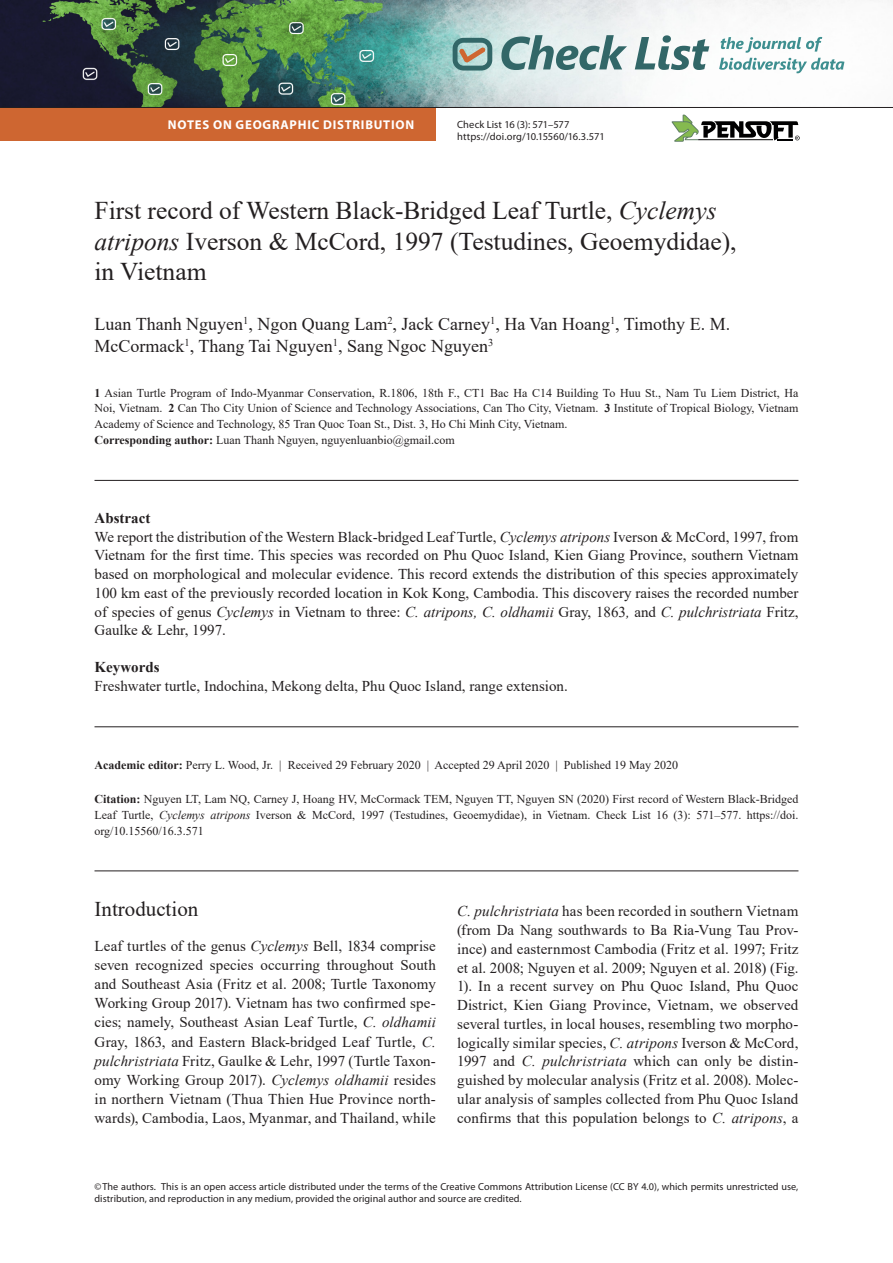
<style>
.page{position:relative;width:893px;height:1263px;background:#fff}
.page>*{position:absolute;margin:0;border:0;box-sizing:border-box;transform-origin:0 0}
.N_title{font:25.5px/30.6px "Times New Roman";color:#231f20}
.Head_-_Most{font:21px "Times New Roman";color:#231f20}
.N_authors{font:18px/21.6px "Times New Roman";color:#231f20}
.Body_-_Non-ind__spac{font:15px/18.8px "Times New Roman";letter-spacing:.005em;color:#231f20;text-align:justify}
.N_abstract_txt{font:15px/18.8px "Times New Roman";color:#231f20;text-align:justify}
.N_keywords_txt{font:15px "Times New Roman";color:#231f20}
.N_abstract{font:700 15px "Times New Roman";color:#231f20}
.N_keywords{font:700 15px "Times New Roman";color:#231f20}
.t1{font:700 12.75px "Myriad Pro";letter-spacing:.06em;color:#fff}
.N_affiliations{font:12px/15.9px "Times New Roman";color:#231f20;text-align:justify}
.N_citation{font:12px/15.9px "Times New Roman";color:#231f20;text-align:justify}
.N_publ_data{font:12px "Times New Roman";color:#231f20}
.N_Corresponding_auth{font:12px "Times New Roman";color:#231f20}
.t2{font:10.5px/12.8px "Myriad Pro";letter-spacing:.005em;color:#231f20}
.copyright{font:10.2px/12.3px "Myriad Pro";letter-spacing:.005em;color:#231f20}
.s1{font-style:italic}
.s2{font-weight:700}
</style>
<div class="page">
<img style="left:0;top:0;width:893px;height:107px">
<svg style="left:453px;top:38px;width:39px;height:33px"></svg>
<svg style="left:501px;top:35px;width:126px;height:35px;background:#98b5b5"></svg>
<svg style="left:635px;top:35px;width:74px;height:35px"></svg>
<svg style="left:719px;top:37px;width:125px;height:36px"></svg>
<svg style="left:672px;top:115px;width:128px;height:27px"></svg>
<hr style="left:94px;top:480px;width:704px;height:1px;background:#231f20">
<hr style="left:94px;top:726px;width:704px;height:1px;background:#231f20">
<hr style="left:94px;top:871px;width:704px;height:1px;background:#231f20">
<div style="left:0;top:108px;width:436px;height:32px;background:#ce6631"></div>
<hr style="left:0;top:107px;width:893px;height:1px;background:#231f20">
<p class="t1" style="left:168px;top:116px;width:248px">NOTES ON GEOGRAPHIC DISTRIBUTION</p>
<p class="t2" style="left:457px;top:117px;width:149px">Check List 16 (3): 571–577 https://doi.org/10.15560/16.3.571</p>
<p class="N_title" style="left:94px;top:195px;width:644px">First record of Western Black-Bridged Leaf Turtle, <span class="s1">Cyclemys atripons</span> Iverson &amp; McCord, 1997 (Testudines, Geoemydidae), in Vietnam</p>
<p class="N_authors" style="left:94px;top:313px;width:637px">Luan Thanh Nguyen<sup>1</sup>, Ngon Quang Lam<sup>2</sup>, Jack Carney<sup>1</sup>, Ha Van Hoang<sup>1</sup>, Timothy E. M.<br>McCormack<sup>1</sup>, Thang Tai Nguyen<sup>1</sup>, Sang Ngoc Nguyen<sup>3</sup></p>
<p class="N_affiliations" style="left:94px;top:384px;width:705px"><span class="s2">1</span> Asian Turtle Program of Indo-Myanmar Conservation, R.1806, 18th F., CT1 Bac Ha C14 Building To Huu St., Nam Tu Liem District, Ha Noi, Vietnam. <span class="s2">2</span> Can Tho City Union of Science and Technology Associations, Can Tho City, Vietnam. <span class="s2">3</span> Institute of Tropical Biology, Vietnam Academy of Science and Technology, 85 Tran Quoc Toan St., Dist. 3, Ho Chi Minh City, Vietnam.</p>
<p class="N_Corresponding_auth" style="left:94px;top:432px;width:362px"><span class="s2">Corresponding author:</span> Luan Thanh Nguyen, nguyenluanbio@gmail.com</p>
<p class="N_abstract" style="left:94px;top:507px;width:57px">Abstract</p>
<p class="N_abstract_txt" style="left:94px;top:527px;width:705px">We report the distribution of the Western Black-bridged Leaf Turtle, <span class="s1">Cyclemys atripons</span> Iverson &amp; McCord, 1997, from Vietnam for the first time. This species was recorded on Phu Quoc Island, Kien Giang Province, southern Vietnam based on morphological and molecular evidence. This record extends the distribution of this species approximately 100 km east of the previously recorded location in Kok Kong, Cambodia. This discovery raises the recorded number of species of genus <span class="s1">Cyclemys</span> in Vietnam to three: <span class="s1">C. atripons, C. oldhamii</span> Gray, 1863<span class="s1">,</span> and <span class="s1">C. pulchristriata</span> Fritz, Gaulke &amp; Lehr, 1997.</p>
<p class="N_keywords" style="left:94px;top:656px;width:66px">Keywords</p>
<p class="N_keywords_txt" style="left:94px;top:675px;width:475px">Freshwater turtle, Indochina, Mekong delta, Phu Quoc Island, range extension.</p>
<p class="N_publ_data" style="left:94px;top:756px;width:585px"><span class="s2">Academic editor:</span> Perry L. Wood, Jr. | Received 29 February 2020 | Accepted 29 April 2020 | Published 19 May 2020</p>
<p class="N_citation" style="left:94px;top:790px;width:705px"><span class="s2">Citation:</span> Nguyen LT, Lam NQ, Carney J, Hoang HV, McCormack TEM, Nguyen TT, Nguyen SN (2020) First record of Western Black-Bridged Leaf Turtle, <span class="s1">Cyclemys atripons</span> Iverson &amp; McCord, 1997 (Testudines, Geoemydidae), in Vietnam. Check List 16 (3): 571–577. https://doi. org/10.15560/16.3.571</p>
<p class="Head_-_Most" style="left:94px;top:895px;width:105px">Introduction</p>
<p class="Body_-_Non-ind__spac" style="left:94px;top:935px;width:343px;line-height:19.2px">Leaf turtles of the genus <span class="s1">Cyclemys</span> Bell, 1834 comprise seven recognized species occurring throughout South and Southeast Asia (Fritz et al. 2008; Turtle Taxonomy Working Group 2017). Vietnam has two confirmed spe&shy;cies; namely, Southeast Asian Leaf Turtle, <span class="s1">C. oldhamii </span>Gray, 1863, and Eastern Black-bridged Leaf Turtle, <span class="s1">C. pulchristriata</span> Fritz, Gaulke &amp; Lehr, 1997 (Turtle Taxon&shy;omy Working Group 2017). <span class="s1">Cyclemys oldhamii</span> resides in northern Vietnam (Thua Thien Hue Province north&shy;wards), Cambodia, Laos, Myanmar, and Thailand, while</p>
<p class="Body_-_Non-ind__spac" style="left:457px;top:901px;width:343px"><span class="s1">C. pulchristriata</span> has been recorded in southern Vietnam (from Da Nang southwards to Ba Ria-Vung Tau Prov&shy;ince) and easternmost Cambodia (Fritz et al. 1997; Fritz et al. 2008; Nguyen et al. 2009; Nguyen et al. 2018) (Fig.<br>1). In a recent survey on Phu Quoc Island, Phu Quoc District, Kien Giang Province, Vietnam, we observed several turtles, in local houses, resembling two morpho&shy;logically similar species, <span class="s1">C. atripons</span> Iverson &amp; McCord, 1997 and <span class="s1">C. pulchristriata</span> which can only be distin&shy;guished by molecular analysis (Fritz et al. 2008). Molec&shy;ular analysis of samples collected from Phu Quoc Island confirms that this population belongs to <span class="s1">C. atripons</span>, a</p>
<p class="copyright" style="left:94px;top:1180px;width:705px">©The authors. This is an open access article distributed under the terms of the Creative Commons Attribution License (CC BY 4.0), which permits unrestricted use, distribution, and reproduction in any medium, provided the original author and source are credited.</p>
</div>
